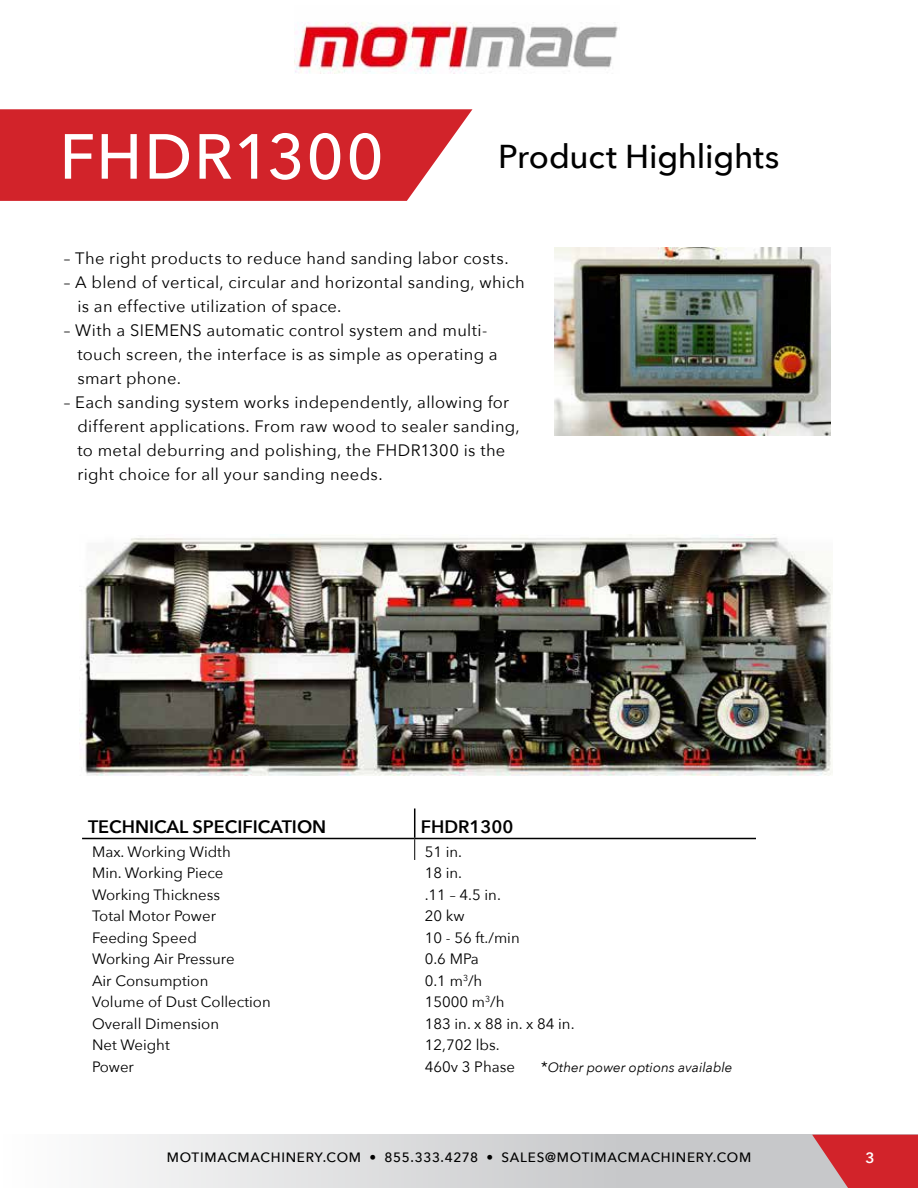
<style>
.page{position:relative;width:918px;height:1188px;background:#fff}
.page>*{position:absolute;margin:0;border:0;box-sizing:border-box;transform-origin:0 0}
.t1{font:500 63px "Avenir Next";letter-spacing:.02em;color:#fff}
.t2{font:500 33px "Avenir Next";letter-spacing:-.01em;color:#000}
.t3{font:600 18px "Avenir Next";color:#000}
.t4{font:16.5px/24px "Avenir Next";letter-spacing:.02em;color:#000}
.t5{font:15px "Avenir Next";color:#000}
.t6{font:600 15px "Avenir Next";color:#fff}
.t7{font:500 13.5px "Avenir Next";letter-spacing:.055em;color:#000}
.t8{font:italic 13.5px "Avenir Next";color:#000}
.s1{font-style:normal;font-size:15px}
</style>
<div class="page">
<div style="left:0;top:1135px;width:918px;height:53px;background:#c7c8ca"></div>
<svg style="left:812px;top:1135px;width:106px;height:53px"></svg>
<div style="left:0;top:1135px;width:672px;height:53px;background:linear-gradient(to right,#fefefe,#c3c4c6)"></div>
<hr style="left:0;top:1135px;width:1px;height:53px;background:#fff">
<img style="left:295px;top:22px;width:323px;height:52px">
<svg style="left:0;top:109px;width:472px;height:92px;background:#d53239"></svg>
<img style="left:554px;top:247px;width:276px;height:188px">
<img style="left:79px;top:534px;width:754px;height:242px">
<hr style="left:414px;top:808px;width:1px;height:30px;background:#000">
<hr style="left:82px;top:838px;width:333px;height:1px;background:#000">
<hr style="left:415px;top:838px;width:341px;height:1px;background:#000">
<svg style="left:414px;top:839px;width:1px;height:21px"></svg>
<h1 class="t1" style="left:59px;top:103px;width:326px">FHDR1300</h1>
<h2 class="t2" style="left:498px;top:129px;width:283px">Product Highlights</h2>
<p class="t4" style="left:64px;top:245px;width:446px">– The right products to reduce hand sanding labor costs.</p>
<p class="t4" style="left:77px;top:269px;width:449px;text-indent:-13px">– A blend of vertical, circular and horizontal sanding, which is an effective utilization of space.</p>
<p class="t4" style="left:77px;top:317px;width:422px;text-indent:-13px">– With a SIEMENS automatic control system and multi&shy;touch screen, the interface is as simple as operating a smart phone.</p>
<p class="t4" style="left:77px;top:389px;width:444px;text-indent:-13px">– Each sanding system works independently, allowing for different applications. From raw wood to sealer sanding, to metal deburring and polishing, the FHDR1300 is the right choice for all your sanding needs.</p>
<p class="t3" style="left:88px;top:811px;width:240px">TECHNICAL SPECIFICATION</p>
<p class="t3" style="left:421px;top:811px;width:94px">FHDR1300</p>
<p class="t5" style="left:92px;top:839px;width:140px">Max. Working Width</p>
<p class="t5" style="left:425px;top:839px;width:39px">51 in.</p>
<p class="t5" style="left:92px;top:860px;width:133px">Min. Working Piece</p>
<p class="t5" style="left:425px;top:860px;width:39px">18 in.</p>
<p class="t5" style="left:92px;top:882px;width:130px">Working Thickness</p>
<p class="t5" style="left:425px;top:882px;width:78px">.11 – 4.5 in.</p>
<p class="t5" style="left:92px;top:903px;width:126px">Total Motor Power</p>
<p class="t5" style="left:425px;top:903px;width:41px">20 kw</p>
<p class="t5" style="left:92px;top:925px;width:106px">Feeding Speed</p>
<p class="t5" style="left:425px;top:925px;width:97px">10 - 56 ft./min</p>
<p class="t5" style="left:92px;top:946px;width:144px">Working Air Pressure</p>
<p class="t5" style="left:425px;top:946px;width:56px">0.6 MPa</p>
<p class="t5" style="left:92px;top:968px;width:118px">Air Consumption</p>
<p class="t5" style="left:425px;top:968px;width:59px">0.1 m<sup>3</sup>/h</p>
<p class="t5" style="left:92px;top:989px;width:180px">Volume of Dust Collection</p>
<p class="t5" style="left:425px;top:989px;width:81px">15000 m<sup>3</sup>/h</p>
<p class="t5" style="left:92px;top:1011px;width:129px">Overall Dimension</p>
<p class="t5" style="left:425px;top:1011px;width:151px">183 in. x 88 in. x 84 in.</p>
<p class="t5" style="left:92px;top:1032px;width:79px">Net Weight</p>
<p class="t5" style="left:425px;top:1032px;width:77px">12,702 lbs.</p>
<p class="t5" style="left:92px;top:1054px;width:43px">Power</p>
<p class="t5" style="left:425px;top:1054px;width:92px">460v 3 Phase</p>
<p class="t8" style="left:541px;top:1055px;width:193px"><span class="s1">*</span>Other power options available</p>
<p class="t7" style="left:167px;top:1145px;width:586px">MOTIMACMACHINERY.COM • 855.333.4278 • SALES@MOTIMACMACHINERY.COM</p>
<p class="t6" style="left:865px;top:1144px;width:11px">3</p>
</div>
